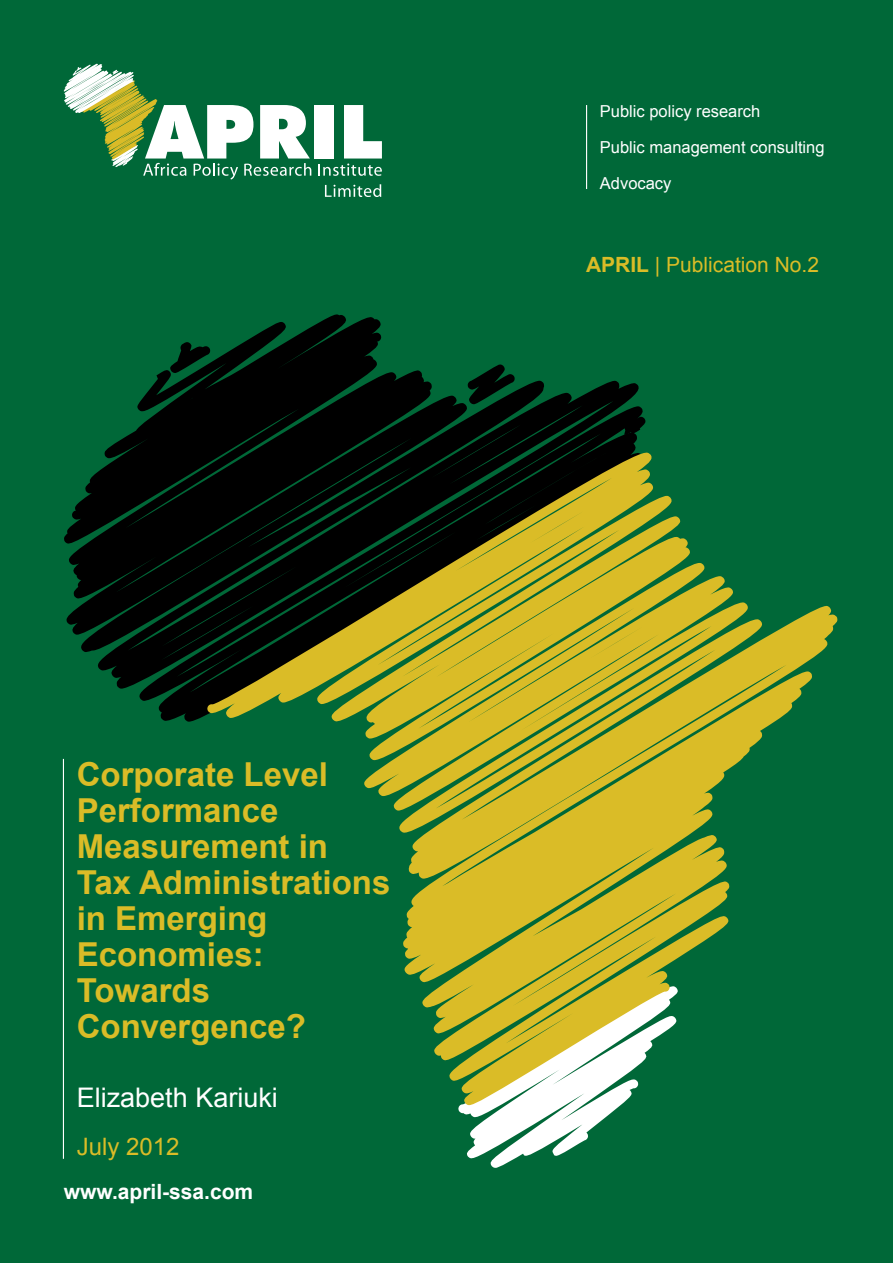
<style>
.page{position:relative;width:893px;height:1263px;background:#006838}
.page>*{position:absolute;margin:0;border:0;box-sizing:border-box;transform-origin:0 0}
.t1{font:700 33px/36px "Arial";color:#dabc27}
.t2{font:27px "Arial";color:#fff}
.t3{font:24px "Arial";color:#dabc27}
.t4{font:21px "Arial";color:#dabc27}
.t5{font:700 21px "Arial";color:#fff}
.t6{font:16.5px/36px "Arial";color:#fff}
.s1{font-weight:700}
</style>
<div class="page">
<svg style="left:64px;top:364px;width:579px;height:358px;fill:#000"></svg>
<svg style="left:73px;top:314px;width:309px;height:199px;fill:#000"></svg>
<svg style="left:458px;top:1105px;width:163px;height:63px"></svg>
<svg style="left:207px;top:450px;width:630px;height:655px"></svg>
<svg style="left:624px;top:416px;width:22px;height:19px"></svg>
<svg style="left:169px;top:342px;width:42px;height:31px"></svg>
<hr style="left:63px;top:759px;width:1px;height:400px;background:#fff">
<hr style="left:586px;top:105px;width:1px;height:84px;background:#fff">
<div style="left:314px;top:105px;width:20px;height:54px;background:#fff"></div>
<svg style="left:64px;top:64px;width:247px;height:116px"></svg>
<svg style="left:319px;top:105px;width:63px;height:71px"></svg>
<svg style="left:325px;top:184px;width:56px;height:13px"></svg>
<p class="t1" style="left:77px;top:758px;width:315px">Corporate Level<br>Performance<br>Measurement in<br>Tax Administrations in Emerging<br>Economies:<br>Towards<br>Convergence?</p>
<p class="t2" style="left:77px;top:1079px;width:203px">Elizabeth Kariuki</p>
<p class="t3" style="left:77px;top:1131px;width:104px">July 2012</p>
<p class="t5" style="left:64px;top:1178px;width:191px">www.april-ssa.com</p>
<p class="t6" style="left:600px;top:93px;width:226px">Public policy research<br>Public management consulting<br>Advocacy</p>
<p class="t4" style="left:586px;top:251px;width:235px"><span class="s1">APRIL</span> | Publication No.2</p>
</div>
